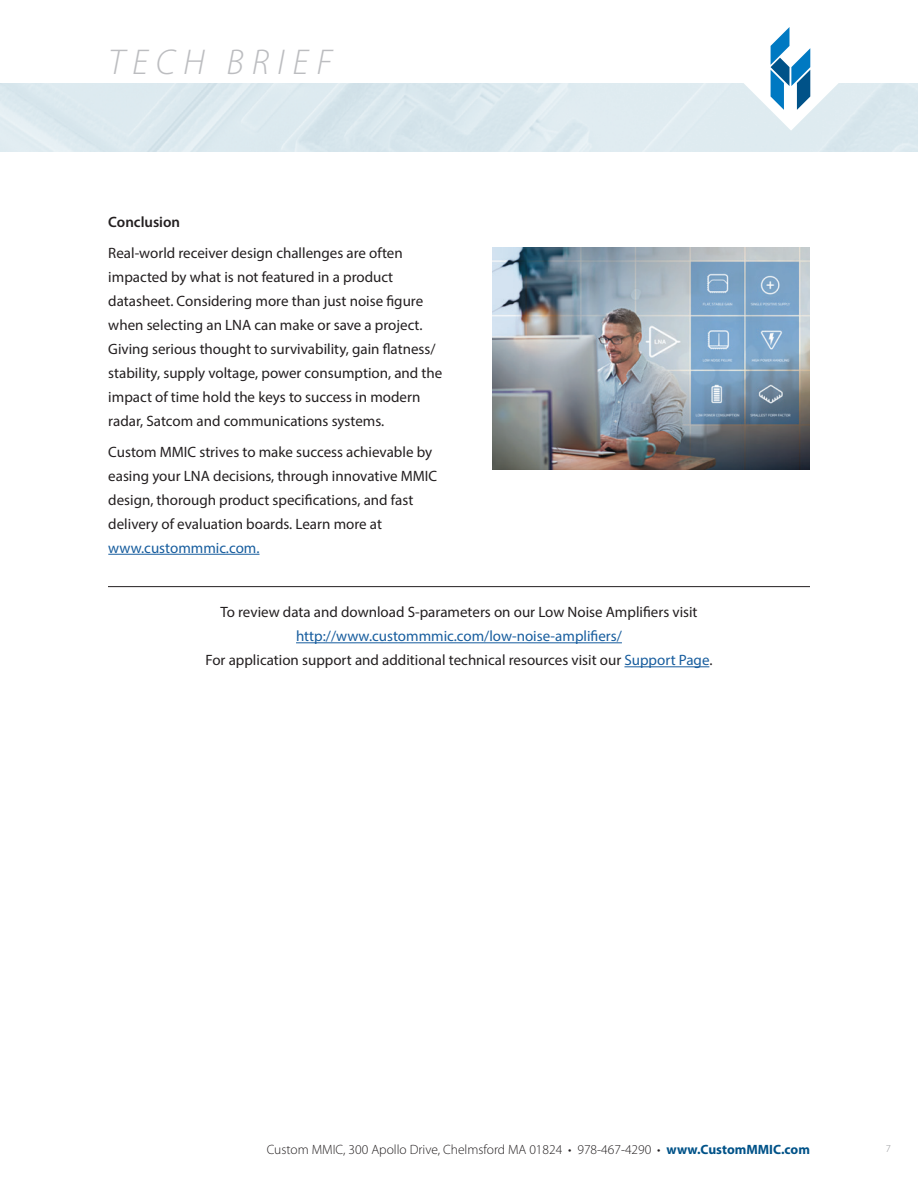
<style>
.page{position:relative;width:918px;height:1188px;background:#fff}
.page>*{position:absolute;margin:0;border:0;box-sizing:border-box;transform-origin:0 0}
.t1{font:italic 300 36px "Myriad Pro";letter-spacing:.22em;color:#bcbdc0}
.t2{font:15px/24px "Myriad Pro";color:#231f20}
.t3{font:15px "Myriad Pro";color:#175d9e}
.t4{font:600 15px "Myriad Pro";color:#231f20}
.t5{font:300 13.5px "Myriad Pro";color:#231f20}
.t6{font:300 10.5px "Myriad Pro";color:#939598}
.s1{color:#175d9e}
.s2{font-weight:700;color:#005288}
</style>
<div class="page">
<svg style="left:728px;top:27px;width:126px;height:104px"></svg>
<hr style="left:108px;top:554px;width:152px;height:1px;background:#175d9e">
<hr style="left:108px;top:586px;width:702px;height:1px;background:#231f20">
<hr style="left:296px;top:642px;width:326px;height:1px;background:#175d9e">
<hr style="left:624px;top:666px;width:85px;height:1px;background:#175d9e">
<img style="left:492px;top:247px;width:318px;height:223px">
<h1 class="t1" style="left:108px;top:40px;width:225px">TECH BRIEF</h1>
<p class="t4" style="left:108px;top:213px;width:73px">Conclusion</p>
<p class="t2" style="left:108px;top:241px;width:336px">Real-world receiver design challenges are often impacted by what is not featured in a product datasheet. Considering more than just noise figure when selecting an LNA can make or save a project.<br>Giving serious thought to survivability, gain flatness/ stability, supply voltage, power consumption, and the impact of time hold the keys to success in modern radar, Satcom and communications systems.</p>
<p class="t2" style="left:108px;top:439px;width:330px">Custom MMIC strives to make success achievable by easing your LNA decisions, through innovative MMIC design, thorough product specifications, and fast delivery of evaluation boards. Learn more at</p>
<p class="t3" style="left:108px;top:538px;width:153px">www.custommmic.com.</p>
<p class="t2" style="left:220px;top:600px;width:479px">To review data and download S-parameters on our Low Noise Amplifiers visit</p>
<p class="t2" style="left:206px;top:624px;width:508px;text-align:center"><span class="s1">http://www.custommmic.com/low-noise-amplifiers/<br></span>For application support and additional technical resources visit our <span class="s1">Support Page</span>.</p>
<p class="t5" style="left:267px;top:1141px;width:545px">Custom MMIC, 300 Apollo Drive, Chelmsford MA 01824 • 978-467-4290 • <span class="s2">www.CustomMMIC.com</span></p>
<p class="t6" style="left:886px;top:1142px;width:7px">7</p>
</div>
